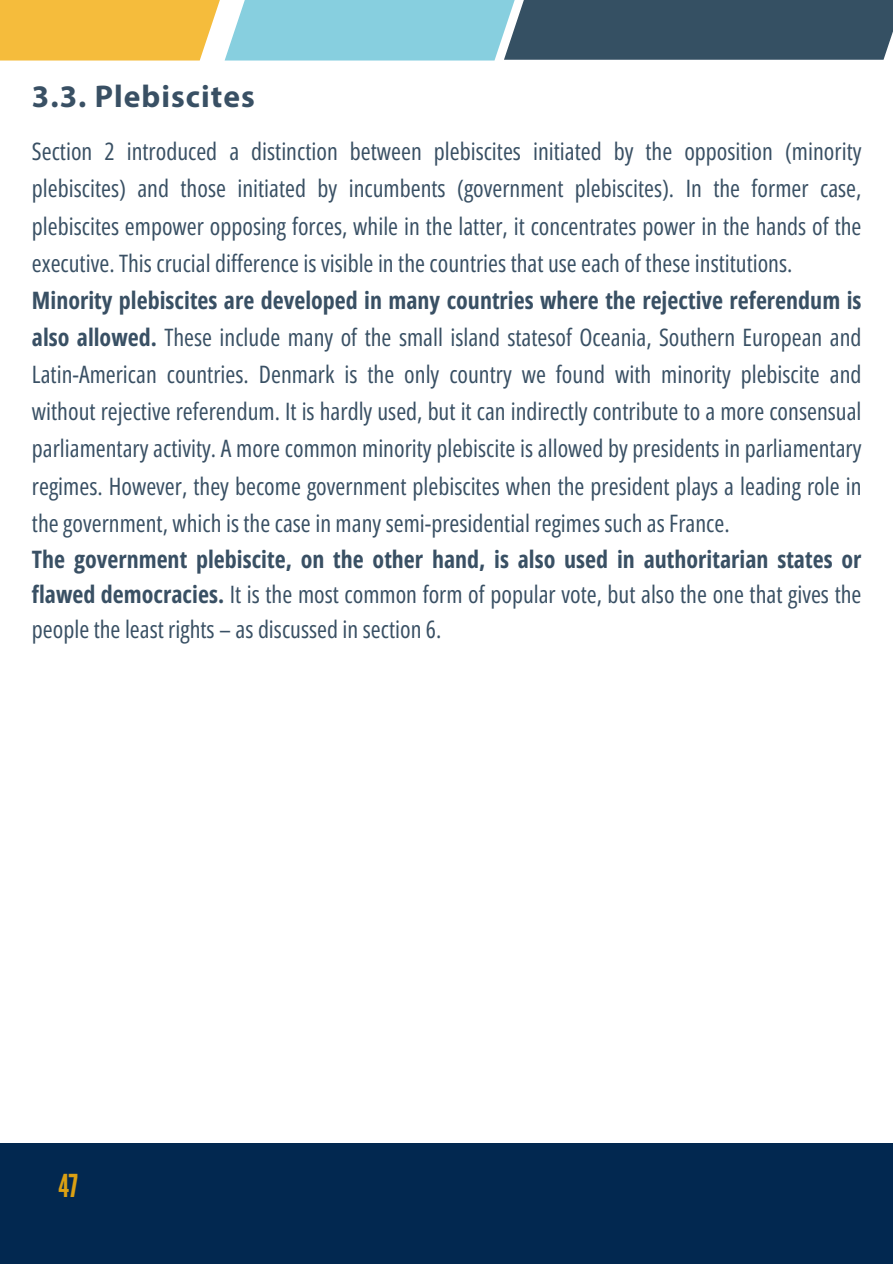
<style>
.page{position:relative;width:893px;height:1264px;background:#fff}
.page>*{position:absolute;margin:0;border:0;box-sizing:border-box;transform-origin:0 0}
.t1{font:700 31.5px "Myriad Pro";letter-spacing:.035em;color:#395064}
.t2{font:31.5px "League Gothic";color:#dba013}
.t3{font:24px/37.2px "Open Sans Condensed";color:#395064;text-align:justify}
.s1{font-weight:700}
</style>
<div class="page">
<div style="left:0;top:1143px;width:892px;height:120px;background:#022850"></div>
<div style="left:0;top:0;width:326px;height:61px;background:#f5bc3c"></div>
<div style="left:224px;top:0;width:360px;height:61px;background:#87cfdf"></div>
<div style="left:504px;top:0;width:388px;height:60px;background:#355063"></div>
<p class="t1" style="left:32px;top:83px;width:224px">3.3. Plebiscites</p>
<h1 class="t3" style="left:32px;top:132px;width:831px">Section 2 introduced a distinction between plebiscites initiated by the opposition (minority plebiscites) and those initiated by incumbents (government plebiscites). In the former case, plebiscites empower opposing forces, while in the latter, it concentrates power in the hands of the executive. This crucial difference is visible in the countries that use each of these institutions.</h1>
<p class="t3" style="left:32px;top:281px;width:831px"><span class="s1">Minority plebiscites are developed in many countries where the rejective referendum is also allowed.</span> These include many of the small island statesof Oceania, Southern European and Latin-American countries. Denmark is the only country we found with minority plebiscite and without rejective referendum. It is hardly used, but it can indirectly contribute to a more consensual parliamentary activity. A more common minority plebiscite is allowed by presidents in parliamentary regimes. However, they become government plebiscites when the president plays a leading role in the government, which is the case in many semi-presidential regimes such as France.</p>
<p class="t3" style="left:32px;top:541px;width:831px;line-height:34.8px"><span class="s1">The government plebiscite, on the other hand, is also used in authoritarian states or flawed democracies.</span> It is the most common form of popular vote, but also the one that gives the people the least rights – as discussed in section 6.</p>
<p class="t2" style="left:58px;top:1167px;width:21px">47</p>
</div>
